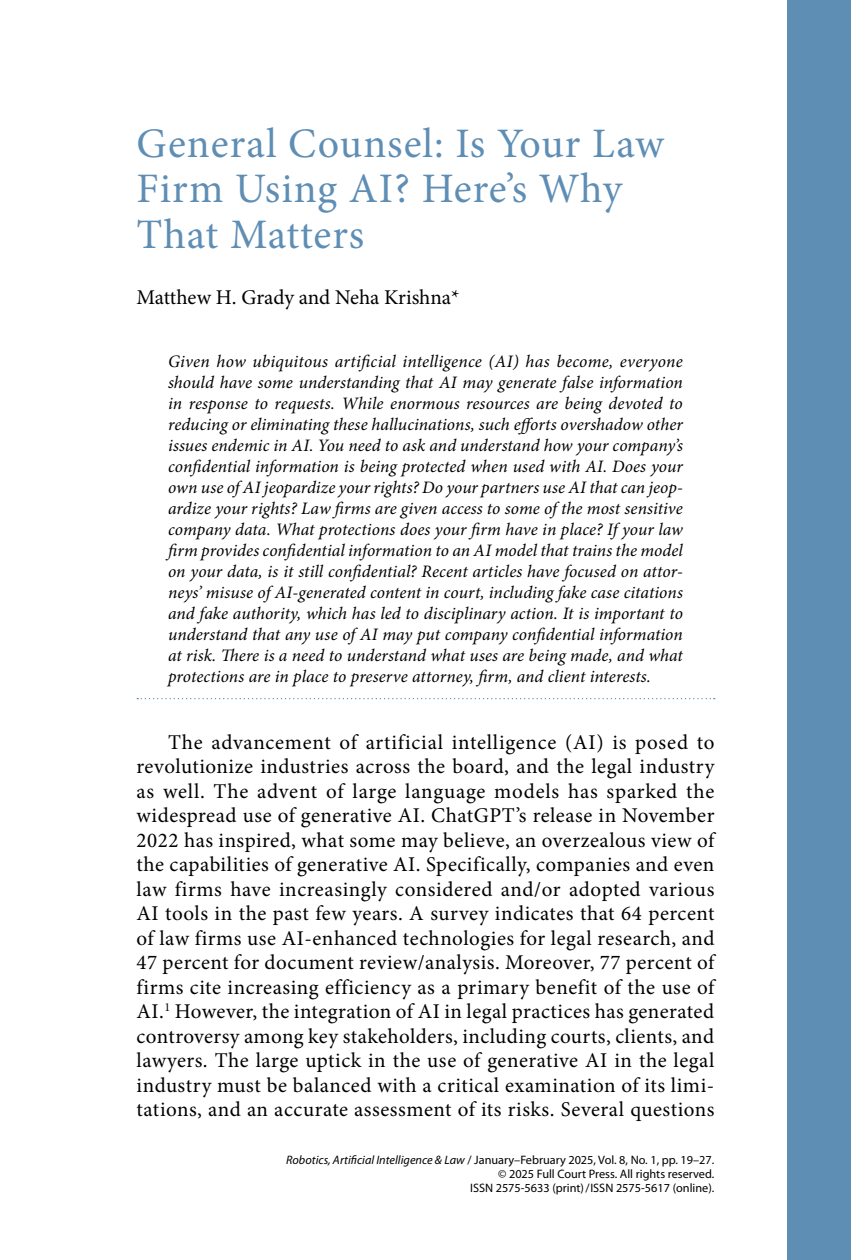
<style>
.page{position:relative;width:851px;height:1260px;background:#fff}
.page>*{position:absolute;margin:0;border:0;box-sizing:border-box;transform-origin:0 0}
.t1{font:42px/45.5px "Minion Pro";letter-spacing:.02em;color:#5f8eb5}
.t2{font:21px/24.5px "Minion Pro";letter-spacing:.015em;color:#000;text-align:justify}
.t3{font:21px "Minion Pro";letter-spacing:-.005em;color:#000}
.t4{font:italic 17.5px/21px "Minion Pro";color:#000;text-align:justify}
.t5{font:12.25px/14px "Myriad Pro";color:#000;text-align:right}
.s1{font-style:italic}
</style>
<div class="page">
<div style="left:788px;top:0;width:62px;height:1260px;background:#5f8eb5"></div>
<svg style="left:137px;top:698px;width:577px;height:1px"></svg>
<h1 class="t1" style="left:136px;top:121px;width:529px">General Counsel: Is Your Law<br>Firm Using AI? Here’s Why<br>That Matters</h1>
<p class="t3" style="left:136px;top:283px;width:324px">Matthew H. Grady and Neha Krishna*</p>
<p class="t4" style="left:168px;top:351px;width:516px">Given how ubiquitous artificial intelligence (AI) has become, everyone should have some understanding that AI may generate false information in response to requests. While enormous resources are being devoted to reducing or eliminating these hallucinations, such efforts overshadow other issues endemic in AI. You need to ask and understand how your company’s confidential information is being protected when used with AI. Does your own use of AI jeopardize your rights? Do your partners use AI that can jeop&shy;ardize your rights? Law firms are given access to some of the most sensitive company data. What protections does your firm have in place? If your law firm provides confidential information to an AI model that trains the model on your data, is it still confidential? Recent articles have focused on attor&shy;neys’ misuse of AI-generated content in court, including fake case citations and fake authority, which has led to disciplinary action. It is important to understand that any use of AI may put company confidential information at risk. There is a need to understand what uses are being made, and what protections are in place to preserve attorney, firm, and client interests.</p>
<p class="t2" style="left:136px;top:730px;width:579px;text-indent:32px">The advancement of artificial intelligence (AI) is posed to revolutionize industries across the board, and the legal industry as well. The advent of large language models has sparked the widespread use of generative AI. ChatGPT’s release in November 2022 has inspired, what some may believe, an overzealous view of the capabilities of generative AI. Specifically, companies and even law firms have increasingly considered and/or adopted various AI tools in the past few years. A survey indicates that 64 percent of law firms use AI-enhanced technologies for legal research, and 47 percent for document review/analysis. Moreover, 77 percent of firms cite increasing efficiency as a primary benefit of the use of AI.<sup>1</sup> However, the integration of AI in legal practices has generated controversy among key stakeholders, including courts, clients, and lawyers. The large uptick in the use of generative AI in the legal industry must be balanced with a critical examination of its limi&shy;tations, and an accurate assessment of its risks. Several questions</p>
<p class="t5" style="left:286px;top:1153px;width:429px"><span class="s1">Robotics, Artificial Intelligence &amp; Law</span> / January–February 2025, Vol. 8, No. 1, pp. 19–27. © 2025 Full Court Press. All rights reserved.<br>ISSN 2575-5633 (print)/ISSN 2575-5617 (online).</p>
</div>
